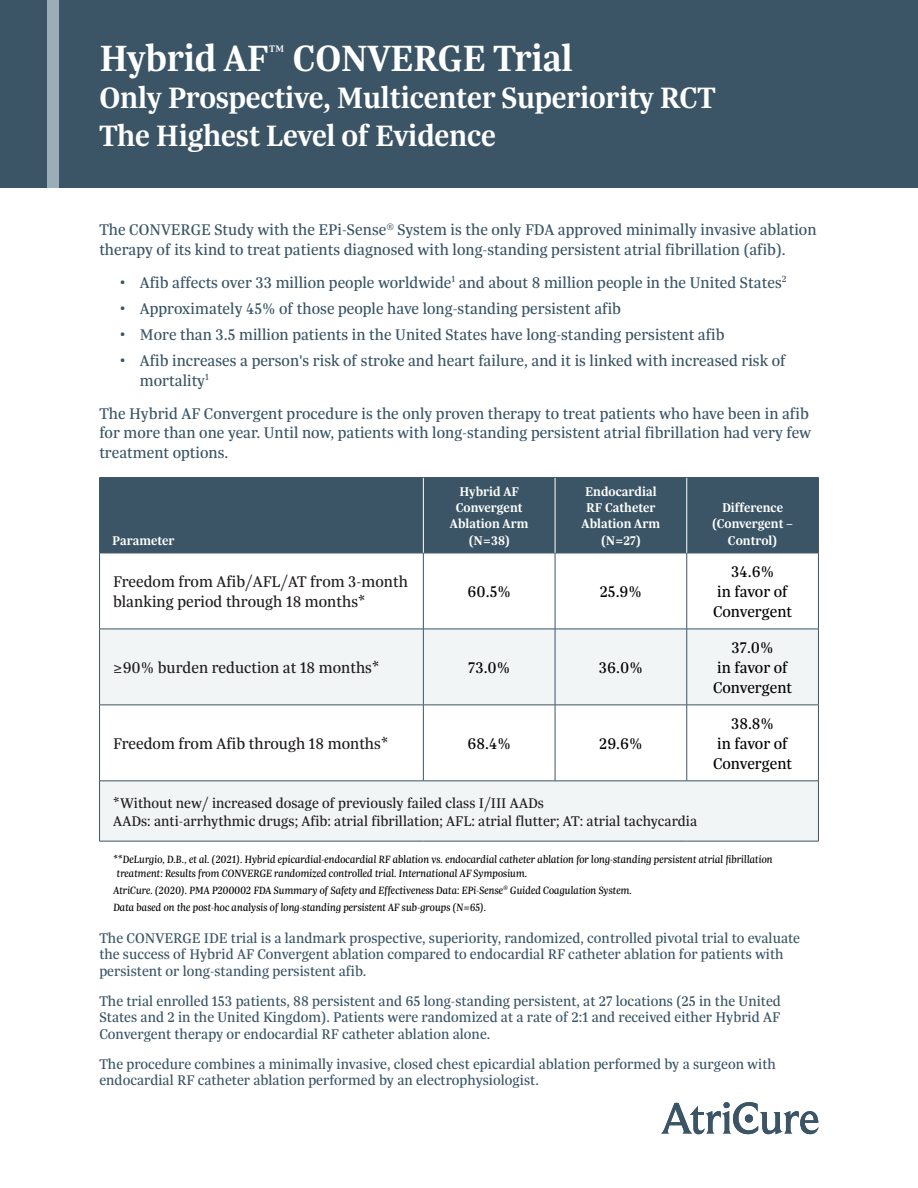
<style>
.page{position:relative;width:918px;height:1188px;background:#fff}
.page>*{position:absolute;margin:0;border:0;box-sizing:border-box;transform-origin:0 0}
.t1{font:600 39px "Trola";letter-spacing:-.01em;color:#fff}
.t2{font:600 31.5px/37.8px "Trola";letter-spacing:-.01em;color:#fff}
.t3{font:16.5px/19.5px "Trola";color:#3b5566}
.t4{font:16.5px/19.8px "Trola";color:#231f20}
.t5{font:16.5px/19.8px "Trola";color:#040503}
.t6{font:15px/16.5px "Trola";color:#3b5566}
.t7{font:15px "Trola";color:#231f20}
.t8{font:600 13.5px/16.2px "Trola";color:#fff;text-align:center}
.t9{font:italic 11.25px/13.5px "Trola";letter-spacing:-.01em;color:#040503}
</style>
<div class="page">
<div style="left:0;top:0;width:918px;height:188px;background:#3b5566"></div>
<div style="left:47px;top:0;width:11px;height:188px;background:#9badb7"></div>
<div style="left:100px;top:478px;width:718px;height:75px;background:#3b5566"></div>
<svg style="left:100px;top:630px;width:718px;height:211px;fill:#f2f5f6"></svg>
<hr style="left:99px;top:553px;width:324px;height:1px;background:#3b5566">
<hr style="left:99px;top:553px;width:1px;height:76px;background:#3b5566">
<hr style="left:423px;top:553px;width:132px;height:1px;background:#3b5566">
<hr style="left:423px;top:553px;width:1px;height:76px;background:#3b5566">
<hr style="left:555px;top:553px;width:132px;height:1px;background:#3b5566">
<hr style="left:555px;top:553px;width:1px;height:76px;background:#3b5566">
<hr style="left:687px;top:553px;width:132px;height:1px;background:#3b5566">
<hr style="left:687px;top:553px;width:1px;height:76px;background:#3b5566">
<hr style="left:818px;top:553px;width:1px;height:76px;background:#3b5566">
<hr style="left:99px;top:629px;width:324px;height:1px;background:#3b5566">
<hr style="left:99px;top:629px;width:1px;height:76px;background:#3b5566">
<hr style="left:423px;top:629px;width:132px;height:1px;background:#3b5566">
<hr style="left:423px;top:629px;width:1px;height:76px;background:#3b5566">
<hr style="left:555px;top:629px;width:132px;height:1px;background:#3b5566">
<hr style="left:555px;top:629px;width:1px;height:76px;background:#3b5566">
<hr style="left:687px;top:629px;width:132px;height:1px;background:#3b5566">
<hr style="left:687px;top:629px;width:1px;height:76px;background:#3b5566">
<hr style="left:818px;top:629px;width:1px;height:76px;background:#3b5566">
<hr style="left:99px;top:705px;width:324px;height:1px;background:#3b5566">
<hr style="left:99px;top:705px;width:1px;height:76px;background:#3b5566">
<hr style="left:423px;top:705px;width:132px;height:1px;background:#3b5566">
<hr style="left:423px;top:705px;width:1px;height:76px;background:#3b5566">
<hr style="left:555px;top:705px;width:132px;height:1px;background:#3b5566">
<hr style="left:555px;top:705px;width:1px;height:76px;background:#3b5566">
<hr style="left:687px;top:705px;width:132px;height:1px;background:#3b5566">
<hr style="left:687px;top:705px;width:1px;height:76px;background:#3b5566">
<hr style="left:818px;top:705px;width:1px;height:76px;background:#3b5566">
<hr style="left:99px;top:781px;width:324px;height:1px;background:#3b5566">
<hr style="left:99px;top:781px;width:1px;height:60px;background:#3b5566">
<hr style="left:423px;top:781px;width:132px;height:1px;background:#3b5566">
<hr style="left:555px;top:781px;width:132px;height:1px;background:#3b5566">
<hr style="left:687px;top:781px;width:132px;height:1px;background:#3b5566">
<hr style="left:818px;top:781px;width:1px;height:60px;background:#3b5566">
<hr style="left:99px;top:841px;width:324px;height:1px;background:#3b5566">
<hr style="left:423px;top:841px;width:132px;height:1px;background:#3b5566">
<hr style="left:555px;top:841px;width:132px;height:1px;background:#3b5566">
<hr style="left:687px;top:841px;width:132px;height:1px;background:#3b5566">
<hr style="left:423px;top:478px;width:1px;height:75px;background:#fff">
<hr style="left:555px;top:478px;width:1px;height:75px;background:#fff">
<hr style="left:687px;top:478px;width:1px;height:75px;background:#fff">
<hr style="left:99px;top:477px;width:324px;height:1px;background:#3b5566">
<hr style="left:99px;top:478px;width:1px;height:75px;background:#3b5566">
<hr style="left:423px;top:477px;width:132px;height:1px;background:#3b5566">
<hr style="left:555px;top:477px;width:132px;height:1px;background:#3b5566">
<hr style="left:687px;top:477px;width:132px;height:1px;background:#3b5566">
<hr style="left:818px;top:478px;width:1px;height:75px;background:#3b5566">
<svg style="left:661px;top:1102px;width:158px;height:32px"></svg>
<p class="t1" style="left:99px;top:32px;width:475px">Hybrid AF<sup>™</sup> CONVERGE Trial</p>
<p class="t2" style="left:99px;top:78px;width:618px">Only Prospective, Multicenter Superiority RCT<br>The Highest Level of Evidence</p>
<p class="t3" style="left:99px;top:220px;width:719px">The CONVERGE Study with the EPi-Sense<sup>®</sup> System is the only FDA approved minimally invasive ablation therapy of its kind to treat patients diagnosed with long-standing persistent atrial fibrillation (afib).</p>
<p class="t3" style="left:120px;top:272px;width:668px">• Afib affects over 33 million people worldwide<sup>1</sup> and about 8 million people in the United States<sup>2</sup></p>
<p class="t3" style="left:120px;top:298px;width:503px">• Approximately 45% of those people have long-standing persistent afib</p>
<p class="t3" style="left:120px;top:325px;width:607px">• More than 3.5 million patients in the United States have long-standing persistent afib</p>
<p class="t3" style="left:140px;top:351px;width:647px;text-indent:-20px">• Afib increases a person's risk of stroke and heart failure, and it is linked with increased risk of mortality<sup>1</sup></p>
<p class="t3" style="left:99px;top:403px;width:713px">The Hybrid AF Convergent procedure is the only proven therapy to treat patients who have been in afib for more than one year. Until now, patients with long-standing persistent atrial fibrillation had very few treatment options.</p>
<p class="t8" style="left:112px;top:532px;width:64px">Parameter</p>
<p class="t8" style="left:450px;top:483px;width:80px">Hybrid AF<br>Convergent<br>Ablation Arm</p>
<p class="t8" style="left:469px;top:532px;width:42px">(N=38)</p>
<p class="t8" style="left:582px;top:483px;width:80px">Endocardial<br>RF Catheter<br>Ablation Arm</p>
<p class="t8" style="left:601px;top:532px;width:41px">(N=27)</p>
<p class="t4" style="left:113px;top:571px;width:296px">Freedom from Afib/AFL/AT from 3-month blanking period through 18 months*</p>
<p class="t5" style="left:468px;top:581px;width:45px">60.5%</p>
<p class="t5" style="left:600px;top:581px;width:44px">25.9%</p>
<p class="t4" style="left:113px;top:657px;width:268px">≥90% burden reduction at 18 months*</p>
<p class="t5" style="left:468px;top:657px;width:44px">73.0%</p>
<p class="t5" style="left:599px;top:657px;width:45px">36.0%</p>
<p class="t4" style="left:113px;top:733px;width:277px">Freedom from Afib through 18 months*</p>
<p class="t5" style="left:468px;top:733px;width:45px">68.4%</p>
<p class="t5" style="left:599px;top:733px;width:45px">29.6%</p>
<p class="t8" style="left:722px;top:499px;width:63px">Difference</p>
<p class="t8" style="left:712px;top:516px;width:83px">(Convergent –<br>Control)</p>
<p class="t5" style="left:731px;top:562px;width:44px">34.6%</p>
<p class="t5" style="left:713px;top:581px;width:81px">in favor of<br>Convergent</p>
<p class="t5" style="left:732px;top:638px;width:44px">37.0%</p>
<p class="t5" style="left:713px;top:657px;width:81px">in favor of<br>Convergent</p>
<p class="t5" style="left:731px;top:713px;width:44px">38.8%</p>
<p class="t5" style="left:713px;top:733px;width:81px">in favor of<br>Convergent</p>
<p class="t7" style="left:113px;top:793px;width:432px">*Without new/ increased dosage of previously failed class I/III AADs</p>
<p class="t7" style="left:113px;top:811px;width:586px">AADs: anti-arrhythmic drugs; Afib: atrial fibrillation; AFL: atrial flutter; AT: atrial tachycardia</p>
<p class="t9" style="left:117px;top:853px;width:657px;text-indent:-4px">**DeLurgio, D.B., et al. (2021). Hybrid epicardial-endocardial RF ablation vs. endocardial catheter ablation for long-standing persistent atrial fibrillation treatment: Results from CONVERGE randomized controlled trial. International AF Symposium.</p>
<p class="t9" style="left:113px;top:883px;width:520px">AtriCure. (2020). PMA P200002 FDA Summary of Safety and Effectiveness Data: EPi-Sense<sup>®</sup> Guided Coagulation System.</p>
<p class="t9" style="left:113px;top:900px;width:375px">Data based on the post-hoc analysis of long-standing persistent AF sub-groups (N=65).</p>
<p class="t6" style="left:99px;top:929px;width:702px">The CONVERGE IDE trial is a landmark prospective, superiority, randomized, controlled pivotal trial to evaluate the success of Hybrid AF Convergent ablation compared to endocardial RF catheter ablation for patients with persistent or long-standing persistent afib.</p>
<p class="t6" style="left:99px;top:992px;width:683px;text-align:justify">The trial enrolled 153 patients, 88 persistent and 65 long-standing persistent, at 27 locations (25 in the United States and 2 in the United Kingdom). Patients were randomized at a rate of 2:1 and received either Hybrid AF Convergent therapy or endocardial RF catheter ablation alone.</p>
<p class="t6" style="left:99px;top:1055px;width:678px">The procedure combines a minimally invasive, closed chest epicardial ablation performed by a surgeon with endocardial RF catheter ablation performed by an electrophysiologist.</p>
</div>
